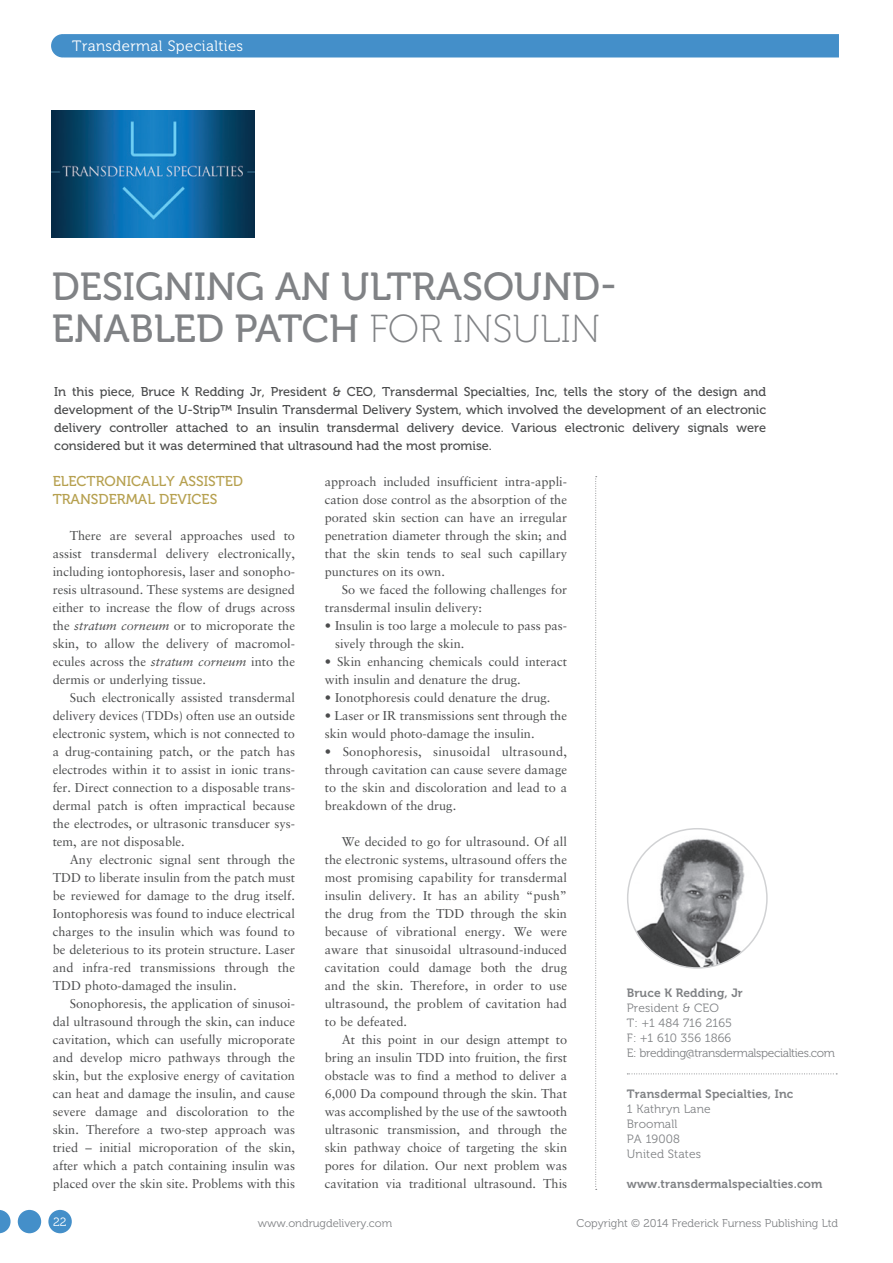
<style>
.page{position:relative;width:893px;height:1263px;background:#fff}
.page>*{position:absolute;margin:0;border:0;box-sizing:border-box;transform-origin:0 0}
.t1{font:39px/42px "Museo 500";color:#808285}
.t2{font:15px "Museo 300";letter-spacing:.025em;color:#fff}
.t3{font:14.25px/18px "Museo 500";color:#b6a04f}
.t4{font:12.75px/18px "Sabon LT Std";color:#4b4c4d;text-align:justify}
.t5{font:12.75px/18px "Museo 500";color:#4b4c4d;text-align:justify}
.t6{font:12px/15px "Museo 300";letter-spacing:-.03em;color:#808285}
.t7{font:12px "Museo 700";letter-spacing:.01em;color:#808285}
.t8{font:12px/15px "Museo 300";letter-spacing:.01em;color:#808285}
.t9{font:12px "Museo 300";color:#fff}
.t10{font:11.25px "Museo 300";color:#808285}
.s1{font-family:"Museo 100"}
.s2{font-style:italic}
</style>
<div class="page">
<div style="left:48px;top:1210px;width:24px;height:23px;background:#448fc9;border-radius:50%"></div>
<div style="left:18px;top:1210px;width:23px;height:23px;background:#448fc9;border-radius:50%"></div>
<svg style="left:0;top:1210px;width:11px;height:23px"></svg>
<div style="left:51px;top:34px;width:788px;height:23px;background:#448fc9"></div>
<svg style="left:595px;top:476px;width:2px;height:714px"></svg>
<img style="left:52px;top:111px;width:203px;height:127px">
<svg style="left:627px;top:1074px;width:210px;height:1px"></svg>
<img style="left:634px;top:831px;width:131px;height:135px">
<p class="t2" style="left:72px;top:40px;width:172px">Transdermal Specialties</p>
<h1 class="t1" style="left:52px;top:269px;width:566px">DESIGNING AN ULTRASOUND-<br>ENABLED PATCH <span class="s1">FOR INSULIN</span></h1>
<p class="t5" style="left:54px;top:384px;width:713px">In this piece, Bruce K Redding Jr, President &amp; CEO, Transdermal Specialties, Inc, tells the story of the design and development of the U-Strip™ Insulin Transdermal Delivery System, which involved the development of an electronic delivery controller attached to an insulin transdermal delivery device. Various electronic delivery signals were considered but it was determined that ultrasound had the most promise.</p>
<p class="t3" style="left:53px;top:473px;width:192px">ELECTRONICALLY ASSISTED<br>TRANSDERMAL DEVICES</p>
<p class="t4" style="left:53px;top:528px;width:244px;text-indent:17px">There are several approaches used to assist transdermal delivery electronically, including iontophoresis, laser and sonopho&shy;resis ultrasound. These systems are designed either to increase the flow of drugs across the <span class="s2">stratum corneum</span> or to microporate the skin, to allow the delivery of macromol&shy;ecules across the <span class="s2">stratum corneum</span> into the dermis or underlying tissue.</p>
<p class="t4" style="left:53px;top:690px;width:244px;text-indent:17px">Such electronically assisted transdermal delivery devices (TDDs) often use an outside electronic system, which is not connected to a drug-containing patch, or the patch has electrodes within it to assist in ionic trans&shy;fer. Direct connection to a disposable trans&shy;dermal patch is often impractical because the electrodes, or ultrasonic transducer sys&shy;tem, are not disposable.</p>
<p class="t4" style="left:53px;top:852px;width:244px;text-indent:17px">Any electronic signal sent through the TDD to liberate insulin from the patch must be reviewed for damage to the drug itself.<br>Iontophoresis was found to induce electrical charges to the insulin which was found to be deleterious to its protein structure. Laser and infra-red transmissions through the TDD photo-damaged the insulin.</p>
<p class="t4" style="left:53px;top:996px;width:244px;text-indent:17px">Sonophoresis, the application of sinusoi&shy;dal ultrasound through the skin, can induce cavitation, which can usefully microporate and develop micro pathways through the skin, but the explosive energy of cavitation can heat and damage the insulin, and cause severe damage and discoloration to the skin. Therefore a two-step approach was tried – initial microporation of the skin, after which a patch containing insulin was placed over the skin site. Problems with this</p>
<p class="t4" style="left:325px;top:474px;width:244px">approach included insufficient intra-appli&shy;cation dose control as the absorption of the porated skin section can have an irregular penetration diameter through the skin; and that the skin tends to seal such capillary punctures on its own.</p>
<p class="t4" style="left:325px;top:582px;width:244px;text-indent:17px">So we faced the following challenges for transdermal insulin delivery:</p>
<p class="t4" style="left:335px;top:618px;width:233px;text-indent:-10px">• Insulin is too large a molecule to pass pas&shy;sively through the skin.</p>
<p class="t4" style="left:325px;top:654px;width:244px">• Skin enhancing chemicals could interact with insulin and denature the drug.</p>
<p class="t4" style="left:325px;top:690px;width:227px">• Ionotphoresis could denature the drug.</p>
<p class="t4" style="left:325px;top:708px;width:244px">• Laser or IR transmissions sent through the skin would photo-damage the insulin.</p>
<p class="t4" style="left:325px;top:744px;width:244px">• Sonophoresis, sinusoidal ultrasound, through cavitation can cause severe damage to the skin and discoloration and lead to a breakdown of the drug.</p>
<p class="t4" style="left:325px;top:834px;width:244px;text-indent:17px">We decided to go for ultrasound. Of all the electronic systems, ultrasound offers the most promising capability for transdermal insulin delivery. It has an ability “push” the drug from the TDD through the skin because of vibrational energy. We were aware that sinusoidal ultrasound-induced cavitation could damage both the drug and the skin. Therefore, in order to use ultrasound, the problem of cavitation had to be defeated.</p>
<p class="t4" style="left:325px;top:1032px;width:244px;text-indent:17px">At this point in our design attempt to bring an insulin TDD into fruition, the first obstacle was to find a method to deliver a 6,000 Da compound through the skin. That was accomplished by the use of the sawtooth ultrasonic transmission, and through the skin pathway choice of targeting the skin pores for dilation. Our next problem was cavitation via traditional ultrasound. This</p>
<p class="t7" style="left:627px;top:989px;width:117px">Bruce K Redding, Jr</p>
<p class="t6" style="left:627px;top:1002px;width:210px">President &amp; CEO<br>T: +1 484 716 2165<br>F: +1 610 356 1866<br>E: bredding@transdermalspecialties.com</p>
<p class="t7" style="left:627px;top:1089px;width:168px">Transdermal Specialties, Inc</p>
<p class="t8" style="left:627px;top:1102px;width:85px">1 Kathryn Lane<br>Broomall<br>PA 19008<br>United States</p>
<p class="t7" style="left:627px;top:1179px;width:197px">www.transdermalspecialties.com</p>
<p class="t9" style="left:53px;top:1217px;width:15px">22</p>
<p class="t10" style="left:258px;top:1219px;width:136px">www.ondrugdelivery.com</p>
<p class="t10" style="left:576px;top:1219px;width:263px">Copyright © 2014 Frederick Furness Publishing Ltd</p>
</div>
